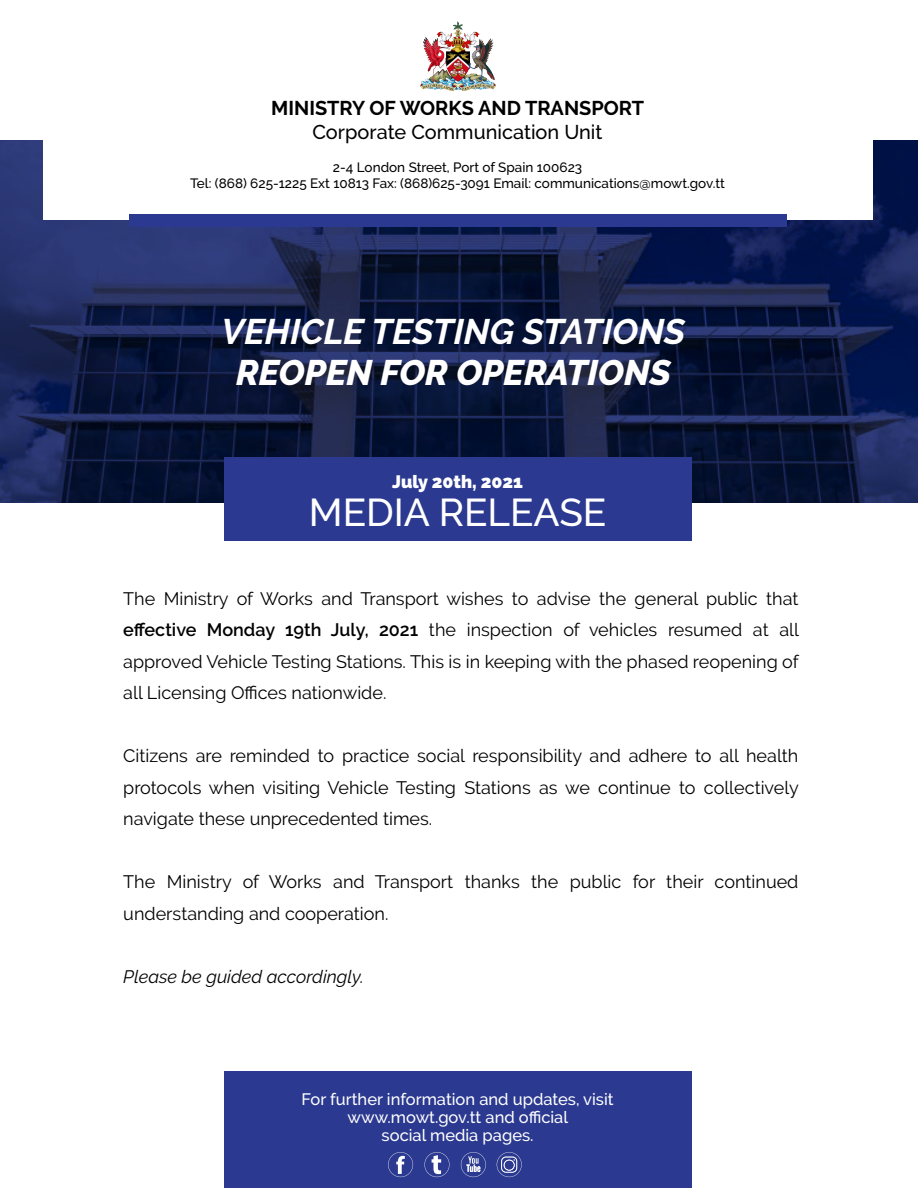
<style>
.page{position:relative;width:918px;height:1188px;background:#fff}
.page>*{position:absolute;margin:0;border:0;box-sizing:border-box;transform-origin:0 0}
.t1{font:500 38.7px "Raleway";color:#fff}
.t2{font:italic 700 35.4px "Raleway";color:#fff}
.t3{font:italic 800 35.4px "Raleway";color:#fff}
.t4{font:700 19.95px "Raleway";color:#000}
.t5{font:500 19.95px "Raleway";color:#000}
.t6{font:18px/31.5px "Raleway";color:#000;text-align:justify}
.t7{font:italic 18px "Raleway";color:#000}
.t8{font:900 17.85px "Raleway";color:#fff}
.t9{font:500 16.5px/18px "Raleway";color:#fff;text-align:center}
.t10{font:500 13.5px/16.2px "Raleway";color:#000;text-align:center}
.s1{font-weight:600}
</style>
<div class="page">
<svg style="left:0;top:140px;width:918px;height:363px;background:#131f49"></svg>
<div style="left:43px;top:0;width:829px;height:219px;background:#fff"></div>
<img style="left:420px;top:22px;width:75px;height:69px">
<div style="left:224px;top:458px;width:467px;height:83px;background:#2b3990"></div>
<div style="left:129px;top:214px;width:657px;height:12px;background:#2b3990"></div>
<div style="left:224px;top:1071px;width:467px;height:117px;background:#2b3990"></div>
<svg style="left:424px;top:1152px;width:25px;height:25px"></svg>
<svg style="left:461px;top:1152px;width:25px;height:25px"></svg>
<svg style="left:497px;top:1152px;width:25px;height:25px"></svg>
<svg style="left:388px;top:1152px;width:25px;height:25px"></svg>
<p class="t4" style="left:271px;top:97px;width:375px">MINISTRY OF WORKS AND TRANSPORT</p>
<p class="t5" style="left:312px;top:120px;width:292px">Corporate Communication Unit</p>
<p class="t10" style="left:190px;top:159px;width:536px">2-4 London Street, Port of Spain 100623<br>Tel: (868) 625-1225 Ext 10813 Fax: (868)625-3091 Email: communications@mowt.gov.tt</p>
<h2 class="t2" style="left:222px;top:311px;width:465px">VEHICLE TESTING STATIONS</h2>
<h2 class="t3" style="left:236px;top:353px;width:436px">REOPEN FOR OPERATIONS</h2>
<p class="t8" style="left:392px;top:471px;width:132px">July 20th, 2021</p>
<h1 class="t1" style="left:309px;top:490px;width:299px">MEDIA RELEASE</h1>
<p class="t6" style="left:123px;top:583px;width:677px">The Ministry of Works and Transport wishes to advise the general public that <span class="s1">effective Monday 19th July, 2021</span> the inspection of vehicles resumed at all approved Vehicle Testing Stations. This is in keeping with the phased reopening of all Licensing Offices nationwide.</p>
<p class="t6" style="left:123px;top:740px;width:677px">Citizens are reminded to practice social responsibility and adhere to all health protocols when visiting Vehicle Testing Stations as we continue to collectively navigate these unprecedented times.</p>
<p class="t6" style="left:123px;top:866px;width:677px">The Ministry of Works and Transport thanks the public for their continued understanding and cooperation.</p>
<p class="t7" style="left:123px;top:966px;width:242px">Please be guided accordingly.</p>
<p class="t9" style="left:302px;top:1090px;width:314px">For further information and updates, visit www.mowt.gov.tt and official<br>social media pages.</p>
</div>
